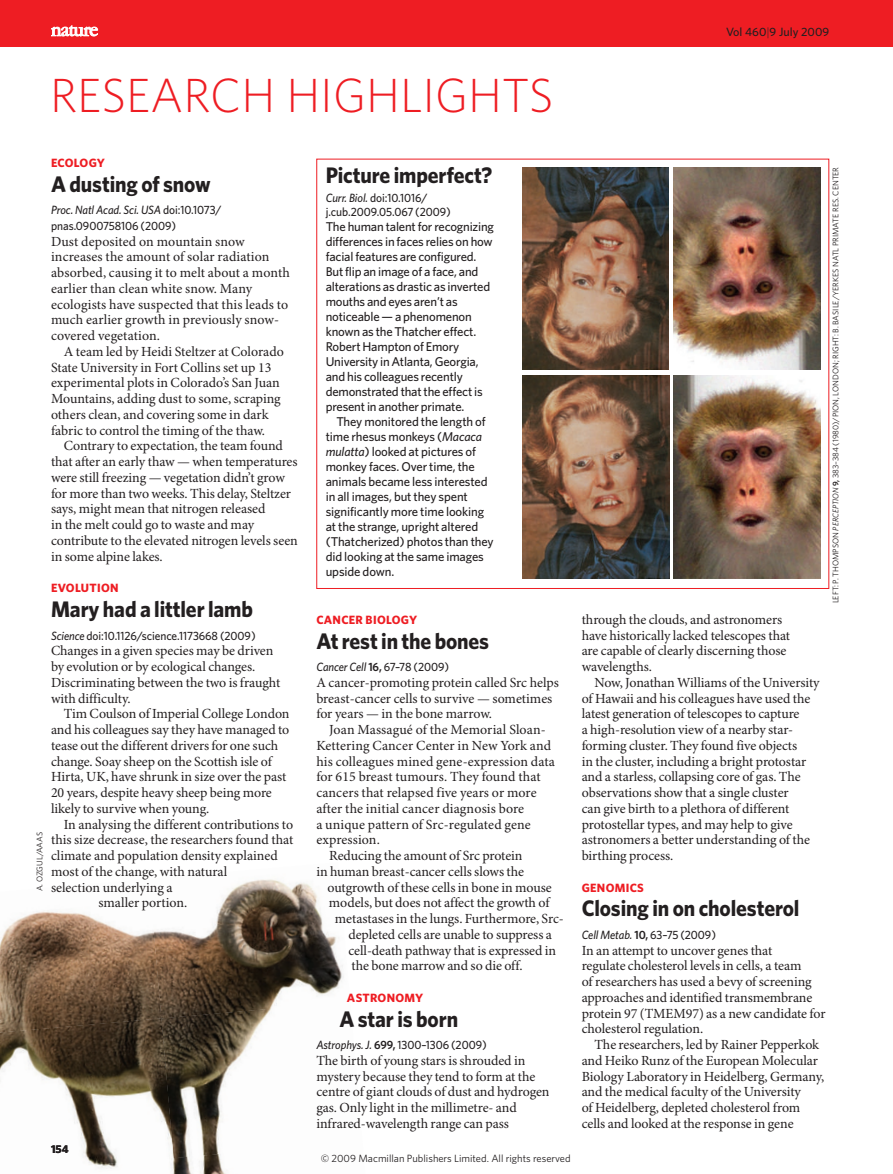
<style>
.page{position:relative;width:893px;height:1174px;background:#fff}
.page>*{position:absolute;margin:0;border:0;box-sizing:border-box;transform-origin:0 0}
.t1{font:300 48px "Whitney";color:#ee1d23}
.t2{font:700 22.5px "Whitney";letter-spacing:-.005em;color:#231f20;scale:.95 1}
.t3{font:13.95px/15.8px "Minion Pro";letter-spacing:-.005em;color:#231f20}
.t4{font:500 12.75px/15px "Whitney";letter-spacing:-.015em;color:#231f20}
.t5{font:500 12px/15.8px "Whitney";letter-spacing:-.005em;color:#231f20;scale:.95 1}
.t6{font:700 12px "Whitney";letter-spacing:.025em;color:#ee1d23}
.t7{font:500 12px "Whitney";letter-spacing:-.005em;color:#231f20}
.t8{font:700 12px "Whitney";letter-spacing:.005em;color:#ee1d23}
.t9{font:700 11.25px "Whitney";color:#231f20}
.t10{font:10.5px "Whitney";color:#231f20}
.t11{font:8.25px "Whitney";color:#231f20}
.s1{font-weight:300}
.s2{font-style:italic}
.s3{font-weight:600}
</style>
<div class="page">
<img style="left:673px;top:375px;width:147px;height:203px">
<img style="left:522px;top:167px;width:147px;height:203px">
<img style="left:162px;top:879px;width:182px;height:122px">
<img style="left:0;top:910px;width:162px;height:108px">
<img style="left:161px;top:1001px;width:116px;height:140px">
<img style="left:0;top:1018px;width:174px;height:123px">
<img style="left:82px;top:1141px;width:144px;height:33px">
<img style="left:522px;top:375px;width:147px;height:203px">
<img style="left:673px;top:167px;width:147px;height:202px">
<div style="left:0;top:0;width:893px;height:47px;background:#ee1d23"></div>
<svg style="left:51px;top:25px;width:47px;height:11px"></svg>
<h1 class="t1" style="left:50px;top:77px;width:505px">RESEARCH HIGHLIGHTS</h1>
<p class="t7" style="left:726px;top:28px;width:105px">Vol 460<span class="s1">|</span>9 July 2009</p>
<p class="t8" style="left:51px;top:158px;width:55px">ECOLOGY</p>
<h2 class="t2" style="left:51px;top:175px;width:170px">A dusting of snow</h2>
<p class="t5" style="left:51px;top:203px;width:181px"><span class="s2">Proc. Natl Acad. Sci. USA</span> doi:10.1073/ pnas.0900758106 (2009)</p>
<p class="t3" style="left:51px;top:234px;width:240px">Dust deposited on mountain snow increases the amount of solar radiation absorbed, causing it to melt about a month earlier than clean white snow. Many ecologists have suspected that this leads to much earlier growth in previously snow&shy;covered vegetation.</p>
<p class="t3" style="left:51px;top:345px;width:234px;text-indent:13px">A team led by Heidi Steltzer at Colorado State University in Fort Collins set up 13 experimental plots in Colorado’s San Juan Mountains, adding dust to some, scraping others clean, and covering some in dark fabric to control the timing of the thaw.</p>
<p class="t3" style="left:51px;top:439px;width:248px;text-indent:13px">Contrary to expectation, the team found that after an early thaw — when temperatures were still freezing — vegetation didn’t grow for more than two weeks. This delay, Steltzer says, might mean that nitrogen released<br>in the melt could go to waste and may contribute to the elevated nitrogen levels seen in some alpine lakes.</p>
<p class="t6" style="left:51px;top:583px;width:69px">EVOLUTION</p>
<h2 class="t2" style="left:51px;top:600px;width:214px">Mary had a littler lamb</h2>
<p class="t5" style="left:51px;top:628px;width:217px"><span class="s2">Science</span> doi:10.1126/science.1173668 (2009)</p>
<p class="t3" style="left:51px;top:644px;width:231px">Changes in a given species may be driven by evolution or by ecological changes.<br>Discriminating between the two is fraught with difficulty.</p>
<p class="t3" style="left:51px;top:707px;width:240px;text-indent:13px">Tim Coulson of Imperial College London and his colleagues say they have managed to tease out the different drivers for one such change. Soay sheep on the Scottish isle of Hirta, UK, have shrunk in size over the past 20 years, despite heavy sheep being more likely to survive when young.</p>
<p class="t3" style="left:64px;top:817px;width:231px">In analysing the different contributions to</p>
<p class="t3" style="left:51px;top:833px;width:244px">this size decrease, the researchers found that</p>
<p class="t3" style="left:51px;top:849px;width:228px">climate and population density explained</p>
<p class="t3" style="left:51px;top:864px;width:178px">most of the change, with natural</p>
<p class="t3" style="left:51px;top:880px;width:123px">selection underlying a</p>
<p class="t3" style="left:98px;top:896px;width:90px">smaller portion.</p>
<p class="t11" style="left:37px;top:891px;width:61px;rotate:-90deg">A. OZGUL/AAAS</p>
<p class="t9" style="left:51px;top:1144px;width:19px">154</p>
<h2 class="t2" style="left:326px;top:166px;width:177px">Picture imperfect?</h2>
<p class="t5" style="left:326px;top:191px;width:133px;line-height:14.2px"><span class="s2">Curr. Biol.</span> doi:10.1016/ j.cub.2009.05.067 (2009)</p>
<p class="t4" style="left:326px;top:220px;width:170px">The human talent for recognizing differences in faces relies on how facial features are configured.<br>But flip an image of a face, and alterations as drastic as inverted mouths and eyes aren’t as noticeable — a phenomenon known as the Thatcher effect.<br>Robert Hampton of Emory<br>University in Atlanta, Georgia, and his colleagues recently demonstrated that the effect is present in another primate.</p>
<p class="t4" style="left:326px;top:415px;width:169px;text-indent:11px">They monitored the length of time rhesus monkeys (<span class="s2">Macaca mulatta</span>) looked at pictures of monkey faces. Over time, the animals became less interested in all images, but they spent significantly more time looking at the strange, upright altered (Thatcherized) photos than they did looking at the same images upside down.</p>
<p class="t6" style="left:316px;top:615px;width:102px">CANCER BIOLOGY</p>
<h2 class="t2" style="left:316px;top:632px;width:183px">At rest in the bones</h2>
<p class="t5" style="left:316px;top:660px;width:141px"><span class="s2">Cancer Cell</span> <span class="s3">16,</span> 67–78 (2009)</p>
<p class="t3" style="left:316px;top:675px;width:244px">A cancer-promoting protein called Src helps breast-cancer cells to survive — sometimes for years — in the bone marrow.</p>
<p class="t3" style="left:329px;top:723px;width:218px">Joan Massagué of the Memorial Sloan-</p>
<p class="t3" style="left:316px;top:738px;width:236px">Kettering Cancer Center in New York and</p>
<p class="t3" style="left:316px;top:754px;width:240px">his colleagues mined gene-expression data</p>
<p class="t3" style="left:316px;top:770px;width:226px">for 615 breast tumours. They found that</p>
<p class="t3" style="left:316px;top:786px;width:222px">cancers that relapsed five years or more</p>
<p class="t3" style="left:316px;top:801px;width:209px">after the initial cancer diagnosis bore</p>
<p class="t3" style="left:316px;top:817px;width:216px">a unique pattern of Src-regulated gene</p>
<p class="t3" style="left:316px;top:833px;width:65px">expression.</p>
<p class="t3" style="left:329px;top:849px;width:195px">Reducing the amount of Src protein</p>
<p class="t3" style="left:316px;top:864px;width:209px">in human breast-cancer cells slows the</p>
<p class="t3" style="left:327px;top:880px;width:226px">outgrowth of these cells in bone in mouse</p>
<p class="t3" style="left:329px;top:896px;width:222px">models, but does not affect the growth of</p>
<p class="t3" style="left:335px;top:912px;width:230px">metastases in the lungs. Furthermore, Src-</p>
<p class="t3" style="left:348px;top:927px;width:205px">depleted cells are unable to suppress a</p>
<p class="t3" style="left:348px;top:943px;width:209px">cell-death pathway that is expressed in</p>
<p class="t3" style="left:351px;top:959px;width:173px">the bone marrow and so die off.</p>
<p class="t6" style="left:347px;top:993px;width:78px">ASTRONOMY</p>
<h2 class="t2" style="left:339px;top:1010px;width:126px">A star is born</h2>
<p class="t5" style="left:316px;top:1038px;width:181px"><span class="s2">Astrophys. J.</span> <span class="s3">699,</span> 1300–1306 (2009)</p>
<p class="t3" style="left:316px;top:1053px;width:235px">The birth of young stars is shrouded in mystery because they tend to form at the centre of giant clouds of dust and hydrogen gas. Only light in the millimetre- and infrared-wavelength range can pass</p>
<p class="t10" style="left:321px;top:1152px;width:251px">© 2009 Macmillan Publishers Limited. All rights reserved</p>
<p class="t3" style="left:582px;top:612px;width:210px">through the clouds, and astronomers have historically lacked telescopes that are capable of clearly discerning those wavelengths.</p>
<p class="t3" style="left:582px;top:675px;width:239px;text-indent:13px">Now, Jonathan Williams of the University of Hawaii and his colleagues have used the latest generation of telescopes to capture<br>a high-resolution view of a nearby star&shy;forming cluster. They found five objects<br>in the cluster, including a bright protostar and a starless, collapsing core of gas. The observations show that a single cluster<br>can give birth to a plethora of different protostellar types, and may help to give astronomers a better understanding of the birthing process.</p>
<p class="t11" style="left:832px;top:603px;width:438px;rotate:-90deg">LEFT: P. THOMPSON <span class="s2">PERCEPTION</span> <span class="s3">9,</span> 383–384 (1980)/PION, LONDON; RIGHT: B. BASILE/YERKES NATL PRIMATE RES. CENTER</p>
<p class="t6" style="left:582px;top:882px;width:64px">GENOMICS</p>
<h2 class="t2" style="left:582px;top:899px;width:231px">Closing in on cholesterol</h2>
<p class="t5" style="left:582px;top:927px;width:143px"><span class="s2">Cell Metab.</span> <span class="s3">10,</span> 63–75 (2009)</p>
<p class="t3" style="left:582px;top:943px;width:245px">In an attempt to uncover genes that<br>regulate cholesterol levels in cells, a team<br>of researchers has used a bevy of screening approaches and identified transmembrane protein 97 (TMEM97) as a new candidate for cholesterol regulation.</p>
<p class="t3" style="left:582px;top:1038px;width:244px;text-indent:13px">The researchers, led by Rainer Pepperkok and Heiko Runz of the European Molecular Biology Laboratory in Heidelberg, Germany, and the medical faculty of the University<br>of Heidelberg, depleted cholesterol from cells and looked at the response in gene</p>
</div>
